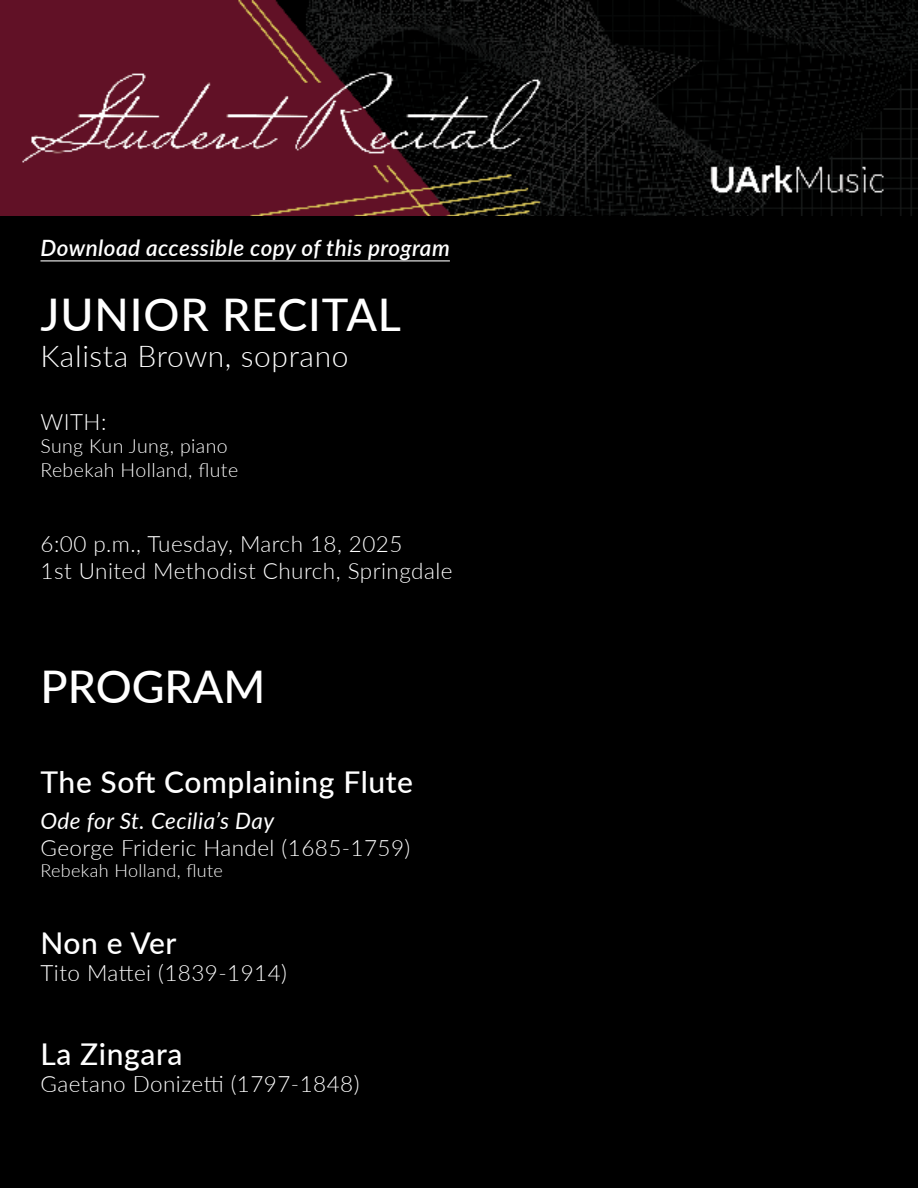
<style>
.page{position:relative;width:918px;height:1188px;background:#000}
.page>*{position:absolute;margin:0;border:0;box-sizing:border-box;transform-origin:0 0}
.t1{font:500 45px "Lato";letter-spacing:.02em;color:#fff}
.t2{font:500 45px "Lato";color:#fff}
.t3{font:500 30px "Lato";letter-spacing:.02em;color:#fff}
.t4{font:300 30px "Lato";letter-spacing:.02em;color:#fff}
.t5{font:300 22.5px/27px "Lato";letter-spacing:.02em;color:#fff}
.t6{font:italic 600 22.5px "Lato";letter-spacing:.02em;color:#fff}
.t7{font:italic 22.5px "Lato";letter-spacing:.02em;color:#fff}
.t8{font:300 19.5px/23.4px "Lato";letter-spacing:.02em;color:#fff}
.t9{font:300 18px "Lato";letter-spacing:.02em;color:#fff}
</style>
<div class="page">
<img style="left:0;top:0;width:918px;height:216px">
<hr style="left:40px;top:260px;width:410px;height:1px;background:#fff">
<p class="t6" style="left:40px;top:231px;width:411px">Download accessible copy of this program</p>
<h1 class="t1" style="left:40px;top:282px;width:362px">JUNIOR RECITAL</h1>
<h2 class="t4" style="left:40px;top:335px;width:310px">Kalista Brown, soprano</h2>
<p class="t5" style="left:40px;top:408px;width:67px">WITH:</p>
<p class="t8" style="left:40px;top:434px;width:199px">Sung Kun Jung, piano<br>Rebekah Holland, flute</p>
<p class="t5" style="left:40px;top:530px;width:414px">6:00 p.m., Tuesday, March 18, 2025<br>1st United Methodist Church, Springdale</p>
<h1 class="t2" style="left:40px;top:654px;width:227px">PROGRAM</h1>
<h2 class="t3" style="left:40px;top:760px;width:374px">The Soft Complaining Flute</h2>
<p class="t7" style="left:40px;top:804px;width:235px">Ode for St. Cecilia’s Day</p>
<p class="t5" style="left:40px;top:833px;width:371px">George Frideric Handel (1685-1759)</p>
<p class="t9" style="left:40px;top:858px;width:184px">Rebekah Holland, flute</p>
<h2 class="t3" style="left:40px;top:921px;width:138px">Non e Ver</h2>
<p class="t5" style="left:40px;top:958px;width:248px">Tito Mattei (1839-1914)</p>
<h2 class="t3" style="left:40px;top:1033px;width:143px">La Zingara</h2>
<p class="t5" style="left:41px;top:1070px;width:321px">Gaetano Donizetti (1797-1848)</p>
</div>
